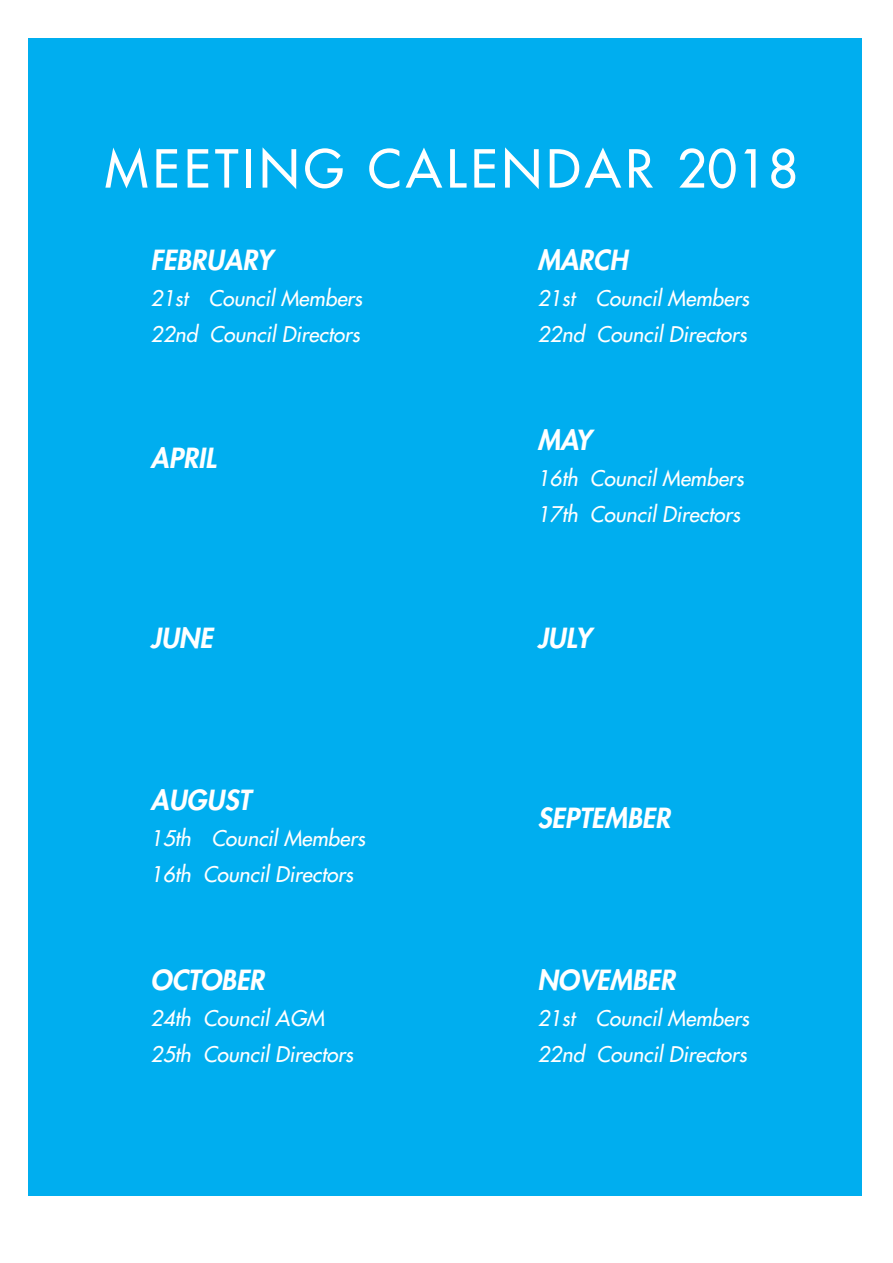
<style>
.page{position:relative;width:893px;height:1263px;background:#fff}
.page>*{position:absolute;margin:0;border:0;box-sizing:border-box;transform-origin:0 0}
.t1{font:51px "Futura LT";letter-spacing:.09em;color:#fff}
.t2{font:italic 800 27px "Futura LT";color:#fff}
.t3{font:italic 21px/36px "Futura LT";color:#fff}
</style>
<div class="page">
<div style="left:29px;top:38px;width:833px;height:1158px;background:#00aeef"></div>
<h1 class="t1" style="left:105px;top:136px;width:695px">MEETING CALENDAR 2018</h1>
<p class="t2" style="left:151px;top:243px;width:124px">FEBRUARY</p>
<p class="t3" style="left:151px;top:280px;width:213px">21st Council Members<br>22nd Council Directors</p>
<p class="t2" style="left:151px;top:441px;width:67px">APRIL</p>
<p class="t2" style="left:537px;top:243px;width:92px">MARCH</p>
<p class="t3" style="left:537px;top:280px;width:213px">21st Council Members<br>22nd Council Directors</p>
<p class="t2" style="left:537px;top:423px;width:55px">MAY</p>
<p class="t3" style="left:537px;top:460px;width:208px">16th Council Members<br>17th Council Directors</p>
<p class="t2" style="left:151px;top:621px;width:63px">JUNE</p>
<p class="t2" style="left:537px;top:621px;width:55px">JULY</p>
<p class="t2" style="left:151px;top:783px;width:102px">AUGUST</p>
<p class="t3" style="left:151px;top:820px;width:216px">15th Council Members<br>16th Council Directors</p>
<p class="t2" style="left:151px;top:963px;width:115px">OCTOBER</p>
<p class="t3" style="left:151px;top:1000px;width:204px">24th Council AGM<br>25th Council Directors</p>
<p class="t2" style="left:537px;top:801px;width:134px">SEPTEMBER</p>
<p class="t2" style="left:537px;top:963px;width:139px">NOVEMBER</p>
<p class="t3" style="left:537px;top:1000px;width:213px">21st Council Members<br>22nd Council Directors</p>
</div>
